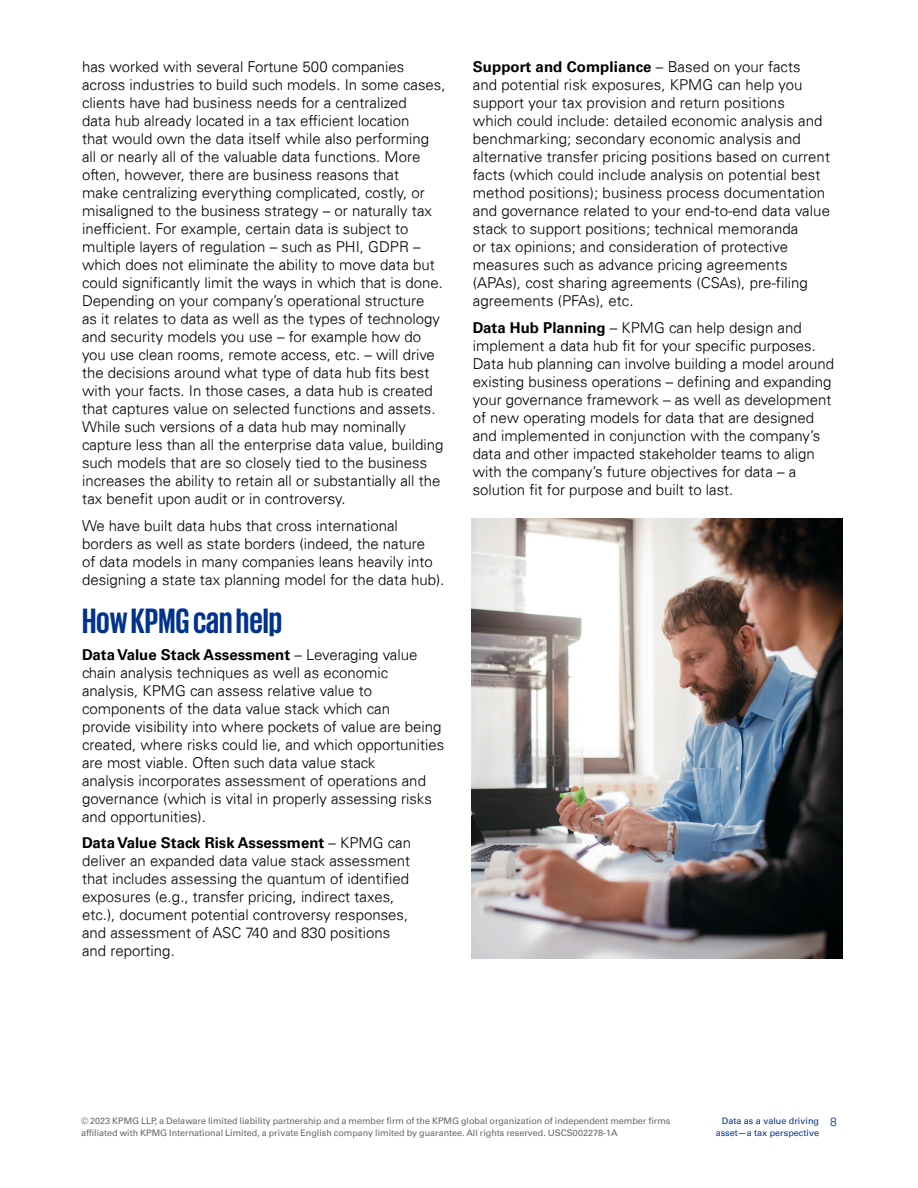
<style>
.page{position:relative;width:918px;height:1188px;background:#fff}
.page>*{position:absolute;margin:0;border:0;box-sizing:border-box;transform-origin:0 0}
.t1{font:700 36px "KPMG";color:#00338d}
.t2{font:300 15px/18px "Univers 45";color:#000}
.t3{font:700 15px "Univers 65";color:#000}
.t4{font:300 12px "Univers 45";color:#00338d}
.t5{font:9px/12px "Univers 55 Roman";color:#666}
.t6{font:9px/12px "Univers 55 Roman";color:#00338d;text-align:right}
.s1{font-family:"Univers 45";font-weight:300}
.s2{font-family:"Univers 65";font-weight:700}
</style>
<div class="page">
<img style="left:472px;top:518px;width:371px;height:440px">
<p class="t2" style="left:82px;top:58px;width:365px">has worked with several Fortune 500 companies across industries to build such models. In some cases, clients have had business needs for a centralized<br>data hub already located in a tax efficient location<br>that would own the data itself while also performing all or nearly all of the valuable data functions. More often, however, there are business reasons that<br>make centralizing everything complicated, costly, or misaligned to the business strategy – or naturally tax inefficient. For example, certain data is subject to multiple layers of regulation – such as PHI, GDPR – which does not eliminate the ability to move data but could significantly limit the ways in which that is done.<br>Depending on your company’s operational structure<br>as it relates to data as well as the types of technology and security models you use – for example how do you use clean rooms, remote access, etc. – will drive the decisions around what type of data hub fits best with your facts. In those cases, a data hub is created that captures value on selected functions and assets.<br>While such versions of a data hub may nominally capture less than all the enterprise data value, building such models that are so closely tied to the business increases the ability to retain all or substantially all the tax benefit upon audit or in controversy.</p>
<p class="t2" style="left:82px;top:517px;width:364px">We have built data hubs that cross international borders as well as state borders (indeed, the nature<br>of data models in many companies leans heavily into designing a state tax planning model for the data hub).</p>
<h1 class="t1" style="left:82px;top:603px;width:202px">How KPMG can help</h1>
<p class="t3" style="left:82px;top:646px;width:337px">Data Value Stack Assessment <span class="s1">– Leveraging value</span></p>
<p class="t2" style="left:82px;top:663px;width:364px">chain analysis techniques as well as economic analysis, KPMG can assess relative value to components of the data value stack which can<br>provide visibility into where pockets of value are being created, where risks could lie, and which opportunities are most viable. Often such data value stack<br>analysis incorporates assessment of operations and governance (which is vital in properly assessing risks and opportunities).</p>
<p class="t3" style="left:82px;top:834px;width:331px">Data Value Stack Risk Assessment <span class="s1">– KPMG can</span></p>
<p class="t2" style="left:82px;top:852px;width:330px">deliver an expanded data value stack assessment that includes assessing the quantum of identified exposures (e.g., transfer pricing, indirect taxes, etc.), document potential controversy responses, and assessment of ASC 740 and 830 positions and reporting.</p>
<p class="t3" style="left:473px;top:58px;width:329px">Support and Compliance <span class="s1">– Based on your facts</span></p>
<p class="t2" style="left:473px;top:76px;width:359px">and potential risk exposures, KPMG can help you support your tax provision and return positions<br>which could include: detailed economic analysis and benchmarking; secondary economic analysis and alternative transfer pricing positions based on current facts (which could include analysis on potential best method positions); business process documentation and governance related to your end-to-end data value stack to support positions; technical memoranda<br>or tax opinions; and consideration of protective measures such as advance pricing agreements (APAs), cost sharing agreements (CSAs), pre-filing agreements (PFAs), etc.</p>
<p class="t2" style="left:473px;top:319px;width:363px"><span class="s2">Data Hub Planning</span> – KPMG can help design and implement a data hub fit for your specific purposes.<br>Data hub planning can involve building a model around existing business operations – defining and expanding your governance framework – as well as development of new operating models for data that are designed and implemented in conjunction with the company’s data and other impacted stakeholder teams to align with the company’s future objectives for data – a solution fit for purpose and built to last.</p>
<p class="t5" style="left:81px;top:1115px;width:591px">© 2023 KPMG LLP, a Delaware limited liability partnership and a member firm of the KPMG global organization of independent member firms affiliated with KPMG International Limited, a private English company limited by guarantee. All rights reserved. USCS002278-1A</p>
<p class="t6" style="left:716px;top:1115px;width:105px">Data as a value driving asset—a tax perspective</p>
<p class="t4" style="left:830px;top:1115px;width:8px">8</p>
</div>
